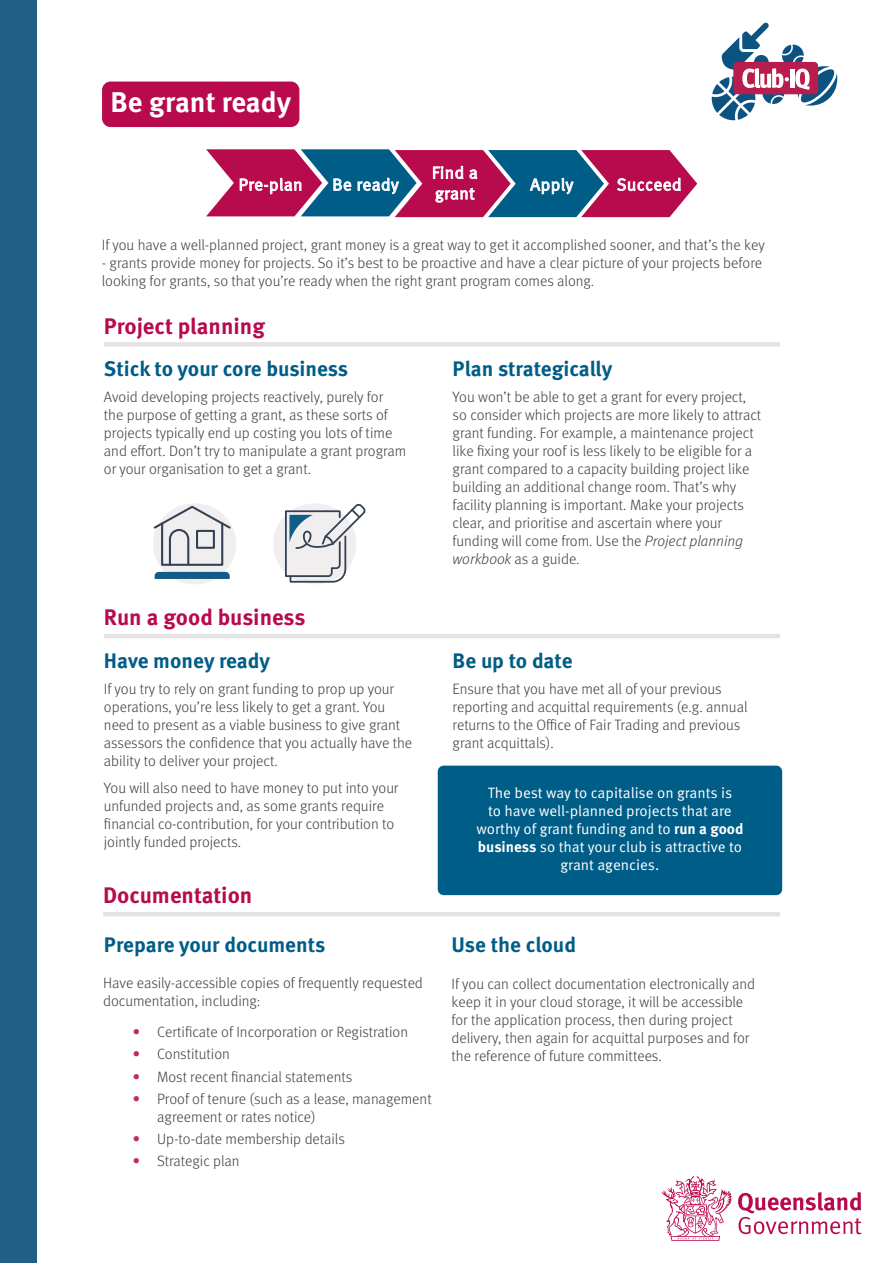
<style>
.page{position:relative;width:893px;height:1263px;background:#fff}
.page>*{position:absolute;margin:0;border:0;box-sizing:border-box;transform-origin:0 0}
.Title_banner{font:700 28.5px "Meta Pro";color:#fff}
.Heading_1_No_Number{font:700 22.5px "Meta Pro";color:#b80a4d}
.Subtitle{font:700 21px "Meta Pro";color:#005d87}
.t1{font:16.65px/20.7px "Meta Pro Norm";letter-spacing:.02em;color:#fff}
.t2{font:300 15px/18px "Meta Pro";color:#3e3e3f}
.Call_out{font:15px/18px "Meta Pro Norm";color:#fff;text-align:center}
.s1{font-style:italic}
.s2{font-weight:700;color:#bf2e58}
.s3{font-family:"Meta Pro";font-weight:700}
</style>
<div class="page">
<svg style="left:738px;top:1192px;width:123px;height:42px"></svg>
<svg style="left:662px;top:1176px;width:70px;height:65px"></svg>
<div style="left:0;top:0;width:36px;height:1263px;background:#225e85"></div>
<svg style="left:712px;top:22px;width:125px;height:98px"></svg>
<div style="left:102px;top:82px;width:197px;height:45px;background:#b80a4d;border-radius:9px"></div>
<svg style="left:206px;top:149px;width:491px;height:68px;background:#7e4375"></svg>
<div style="left:104px;top:342px;width:676px;height:5px;background:#e5e2e4"></div>
<hr style="left:104px;top:634px;width:676px;height:4px;background:#e5e2e4">
<div style="left:438px;top:766px;width:344px;height:129px;background:#005d87;border-radius:6px"></div>
<hr style="left:103px;top:912px;width:677px;height:4px;background:#e5e2e4">
<div style="left:153px;top:503px;width:83px;height:81px;background:#f0eeef;border-radius:50%"></div>
<svg style="left:153px;top:504px;width:78px;height:75px"></svg>
<div style="left:196px;top:530px;width:19px;height:19px;border:2px solid #334154"></div>
<div style="left:273px;top:503px;width:83px;height:81px;background:#f0eeef;border-radius:50%"></div>
<svg style="left:284px;top:503px;width:82px;height:80px"></svg>
<h1 class="Title_banner" style="left:111px;top:79px;width:182px">Be grant ready</h1>
<p class="t1" style="left:239px;top:173px;width:65px">Pre-plan</p>
<p class="t1" style="left:332px;top:173px;width:68px">Be ready</p>
<p class="t1" style="left:432px;top:161px;width:48px">Find a grant</p>
<p class="t1" style="left:530px;top:173px;width:45px">Apply</p>
<p class="t1" style="left:617px;top:173px;width:66px">Succeed</p>
<p class="t2" style="left:102px;top:235px;width:664px">If you have a well-planned project, grant money is a great way to get it accomplished sooner, and that’s the key</p>
<p class="t2" style="left:102px;top:253px;width:662px">- grants provide money for projects. So it’s best to be proactive and have a clear picture of your projects before looking for grants, so that you’re ready when the right grant program comes along.</p>
<h2 class="Heading_1_No_Number" style="left:104px;top:308px;width:163px">Project planning</h2>
<h3 class="Subtitle" style="left:104px;top:352px;width:246px">Stick to your core business</h3>
<p class="t2" style="left:104px;top:387px;width:304px">Avoid developing projects reactively, purely for the purpose of getting a grant, as these sorts of projects typically end up costing you lots of time and effort. Don’t try to manipulate a grant program or your organisation to get a grant.</p>
<h3 class="Subtitle" style="left:453px;top:352px;width:161px">Plan strategically</h3>
<p class="t2" style="left:453px;top:387px;width:310px">You won’t be able to get a grant for every project, so consider which projects are more likely to attract grant funding. For example, a maintenance project like fixing your roof is less likely to be eligible for a grant compared to a capacity building project like building an additional change room. That’s why facility planning is important. Make your projects clear, and prioritise and ascertain where your funding will come from. Use the <span class="s1">Project planning workbook</span> as a guide.</p>
<h2 class="Heading_1_No_Number" style="left:104px;top:600px;width:203px">Run a good business</h2>
<h3 class="Subtitle" style="left:104px;top:644px;width:168px">Have money ready</h3>
<p class="t2" style="left:104px;top:679px;width:310px">If you try to rely on grant funding to prop up your operations, you’re less likely to get a grant. You need to present as a viable business to give grant assessors the confidence that you actually have the ability to deliver your project.</p>
<p class="t2" style="left:104px;top:778px;width:296px">You will also need to have money to put into your unfunded projects and, as some grants require financial co-contribution, for your contribution to jointly funded projects.</p>
<h2 class="Heading_1_No_Number" style="left:103px;top:878px;width:151px">Documentation</h2>
<h3 class="Subtitle" style="left:104px;top:928px;width:223px">Prepare your documents</h3>
<p class="t2" style="left:103px;top:973px;width:321px">Have easily-accessible copies of frequently requested documentation, including:</p>
<p class="t2" style="left:133px;top:1022px;width:277px"><span class="s2">•</span> Certificate of Incorporation or Registration</p>
<p class="t2" style="left:133px;top:1044px;width:98px"><span class="s2">•</span> Constitution</p>
<p class="t2" style="left:133px;top:1067px;width:221px"><span class="s2">•</span> Most recent financial statements</p>
<p class="t2" style="left:157px;top:1089px;width:276px;text-indent:-24px"><span class="s2">•</span> Proof of tenure (such as a lease, management agreement or rates notice)</p>
<p class="t2" style="left:133px;top:1129px;width:213px"><span class="s2">•</span> Up-to-date membership details</p>
<p class="t2" style="left:133px;top:1151px;width:108px"><span class="s2">•</span> Strategic plan</p>
<h3 class="Subtitle" style="left:453px;top:644px;width:121px">Be up to date</h3>
<p class="t2" style="left:453px;top:679px;width:296px">Ensure that you have met all of your previous reporting and acquittal requirements (e.g. annual returns to the Office of Fair Trading and previous grant acquittals).</p>
<p class="Call_out" style="left:477px;top:783px;width:268px">The best way to capitalise on grants is<br>to have well-planned projects that are worthy of grant funding and to <span class="s3">run a good business</span> so that your club is attractive to grant agencies.</p>
<h3 class="Subtitle" style="left:452px;top:928px;width:126px">Use the cloud</h3>
<p class="t2" style="left:452px;top:974px;width:305px">If you can collect documentation electronically and keep it in your cloud storage, it will be accessible for the application process, then during project delivery, then again for acquittal purposes and for the reference of future committees.</p>
</div>
